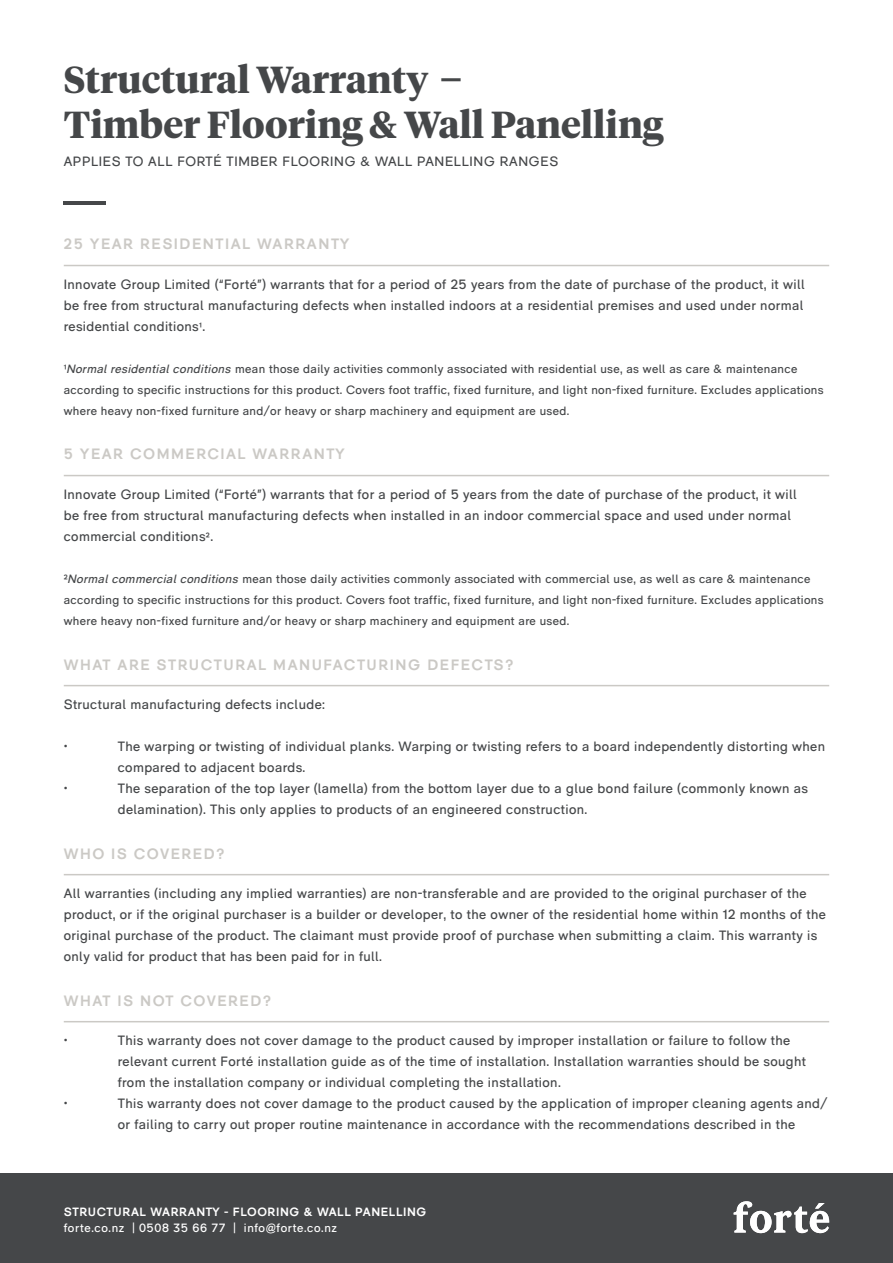
<style>
.page{position:relative;width:893px;height:1263px;background:#fff}
.page>*{position:absolute;margin:0;border:0;box-sizing:border-box;transform-origin:0 0}
.t1{font:700 37.5px "Tiempos Headline";color:#454749}
.t2{font:700 15px "RM Pro";letter-spacing:.1em;color:#cbc9c5}
.t3{font:13.5px/21px "RM Pro";letter-spacing:.03em;color:#454749}
.t4{font:13.5px "RM Pro";letter-spacing:.05em;color:#454749}
.t5{font:12px/21px "RM Pro";letter-spacing:.03em;color:#454749}
.t6{font:700 12px "RM Pro";letter-spacing:.05em;color:#fff}
.t7{font:12px "RM Pro";letter-spacing:.05em;color:#fff}
.s1{font-family:"RM Pro";font-weight:400}
.s2{font-size:12px}
.s3{font-style:italic}
</style>
<div class="page">
<div style="left:0;top:1173px;width:893px;height:90px;background:#454749"></div>
<svg style="left:734px;top:1201px;width:95px;height:32px"></svg>
<hr style="left:64px;top:201px;width:42px;height:4px;background:#454749">
<hr style="left:64px;top:265px;width:765px;height:1px;background:#cbc9c5">
<hr style="left:64px;top:475px;width:765px;height:1px;background:#cbc9c5">
<hr style="left:64px;top:685px;width:765px;height:1px;background:#cbc9c5">
<hr style="left:64px;top:874px;width:765px;height:1px;background:#cbc9c5">
<hr style="left:64px;top:1021px;width:765px;height:1px;background:#cbc9c5">
<p class="t1" style="left:64px;top:54px;width:399px">Structural Warranty <span class="s1">–</span></p>
<p class="t1" style="left:64px;top:99px;width:602px">Timber Flooring &amp; Wall Panelling</p>
<p class="t4" style="left:64px;top:154px;width:496px">APPLIES TO ALL FORTÉ TIMBER FLOORING &amp; WALL PANELLING RANGES</p>
<p class="t2" style="left:64px;top:235px;width:287px">25 YEAR RESIDENTIAL WARRANTY</p>
<p class="t3" style="left:64px;top:274px;width:742px;text-align:justify">Innovate Group Limited (“Forté”) warrants that for a period of 25 years from the date of purchase of the product, it will be free from structural manufacturing defects when installed indoors at a residential premises and used under normal residential conditions<span class="s2">¹</span>.</p>
<p class="t5" style="left:64px;top:358px;width:761px">¹<span class="s3">Normal residential conditions</span> mean those daily activities commonly associated with residential use, as well as care &amp; maintenance according to specific instructions for this product. Covers foot traffic, fixed furniture, and light non-fixed furniture. Excludes applications where heavy non-fixed furniture and/or heavy or sharp machinery and equipment are used.</p>
<p class="t2" style="left:64px;top:445px;width:282px">5 YEAR COMMERCIAL WARRANTY</p>
<p class="t3" style="left:64px;top:484px;width:734px">Innovate Group Limited (“Forté”) warrants that for a period of 5 years from the date of purchase of the product, it will be free from structural manufacturing defects when installed in an indoor commercial space and used under normal commercial conditions<span class="s2">²</span>.</p>
<p class="t5" style="left:64px;top:568px;width:761px">²<span class="s3">Normal commercial conditions</span> mean those daily activities commonly associated with commercial use, as well as care &amp; maintenance according to specific instructions for this product. Covers foot traffic, fixed furniture, and light non-fixed furniture. Excludes applications where heavy non-fixed furniture and/or heavy or sharp machinery and equipment are used.</p>
<p class="t2" style="left:64px;top:655px;width:451px">WHAT ARE STRUCTURAL MANUFACTURING DEFECTS?</p>
<p class="t3" style="left:64px;top:694px;width:263px">Structural manufacturing defects include:</p>
<p class="t3" style="left:64px;top:736px;width:5px">•</p>
<p class="t3" style="left:118px;top:736px;width:709px">The warping or twisting of individual planks. Warping or twisting refers to a board independently distorting when compared to adjacent boards.</p>
<p class="t3" style="left:64px;top:778px;width:5px">•</p>
<p class="t3" style="left:118px;top:778px;width:692px">The separation of the top layer (lamella) from the bottom layer due to a glue bond failure (commonly known as delamination). This only applies to products of an engineered construction.</p>
<p class="t2" style="left:64px;top:844px;width:162px">WHO IS COVERED?</p>
<p class="t3" style="left:64px;top:883px;width:764px">All warranties (including any implied warranties) are non-transferable and are provided to the original purchaser of the product, or if the original purchaser is a builder or developer, to the owner of the residential home within 12 months of the original purchase of the product. The claimant must provide proof of purchase when submitting a claim. This warranty is only valid for product that has been paid for in full.</p>
<p class="t2" style="left:64px;top:991px;width:209px">WHAT IS NOT COVERED?</p>
<p class="t3" style="left:64px;top:1030px;width:5px">•</p>
<p class="t3" style="left:118px;top:1030px;width:674px">This warranty does not cover damage to the product caused by improper installation or failure to follow the</p>
<p class="t3" style="left:118px;top:1051px;width:690px">relevant current Forté installation guide as of the time of installation. Installation warranties should be sought from the installation company or individual completing the installation.</p>
<p class="t3" style="left:64px;top:1093px;width:5px">•</p>
<p class="t3" style="left:118px;top:1093px;width:711px">This warranty does not cover damage to the product caused by the application of improper cleaning agents and/ or failing to carry out proper routine maintenance in accordance with the recommendations described in the</p>
<p class="t6" style="left:64px;top:1204px;width:364px">STRUCTURAL WARRANTY - FLOORING &amp; WALL PANELLING</p>
<p class="t7" style="left:64px;top:1221px;width:275px">forte.co.nz | 0508 35 66 77 | info@forte.co.nz</p>
</div>
